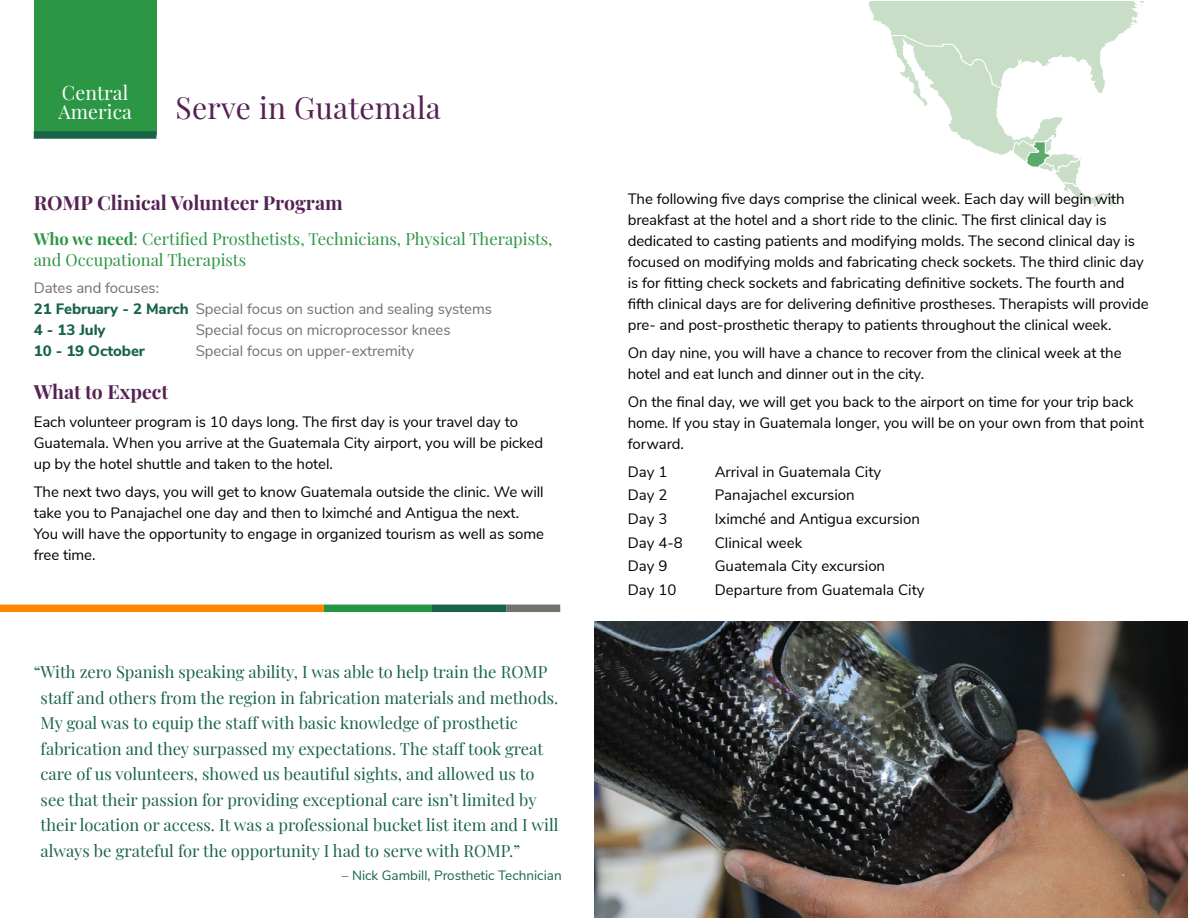
<style>
.page{position:relative;width:1188px;height:918px;background:#fff}
.page>*{position:absolute;margin:0;border:0;box-sizing:border-box;transform-origin:0 0}
.t1{font:30px "Playfair Display";letter-spacing:.01em;color:#562254}
.t2{font:700 19.5px "Playfair Display";color:#562254}
.t3{font:19.5px/19.5px "Playfair Display";letter-spacing:.005em;color:#fff}
.t4{font:16.5px/25.5px "Playfair Display";color:#196448}
.t5{font:16.5px/21px "Playfair Display";color:#2b9643}
.t6{font:15px/21px "Nunito Sans";letter-spacing:-.005em;color:#000}
.t7{font:15px/21px "Nunito Sans";letter-spacing:-.005em;color:#73726d}
.t8{font:800 15px "Nunito Sans";letter-spacing:-.005em;color:#196448}
.t9{font:13.5px "Nunito Sans";color:#196448}
.s1{font-weight:700}
.s2{font-weight:800;color:#196448}
</style>
<div class="page">
<div style="left:34px;top:0;width:122px;height:135px;background:#2b9643"></div>
<svg style="left:868px;top:1px;width:277px;height:206px"></svg>
<img style="left:594px;top:622px;width:594px;height:296px">
<div style="left:34px;top:131px;width:122px;height:8px;background:#196448"></div>
<div style="left:0;top:605px;width:324px;height:7px;background:#f80"></div>
<div style="left:324px;top:605px;width:108px;height:7px;background:#249544"></div>
<div style="left:432px;top:605px;width:74px;height:7px;background:#196448"></div>
<div style="left:506px;top:605px;width:54px;height:7px;background:#73726d"></div>
<h2 class="t3" style="left:58px;top:81px;width:75px">Central<br>America</h2>
<h1 class="t1" style="left:176px;top:85px;width:267px">Serve in Guatemala</h1>
<h2 class="t2" style="left:34px;top:188px;width:311px">ROMP Clinical Volunteer Program</h2>
<p class="t5" style="left:34px;top:227px;width:520px"><span class="s1">Who we need</span>: Certified Prosthetists, Technicians, Physical Therapists, and Occupational Therapists</p>
<p class="t7" style="left:34px;top:277px;width:460px">Dates and focuses:<br><span class="s2">21 February - 2 March</span> Special focus on suction and sealing systems<br><span class="s2">4 - 13 July</span></p>
<p class="t7" style="left:196px;top:319px;width:256px">Special focus on microprocessor knees</p>
<p class="t8" style="left:34px;top:340px;width:113px">10 - 19 October</p>
<p class="t7" style="left:196px;top:340px;width:220px">Special focus on upper-extremity</p>
<h2 class="t2" style="left:34px;top:377px;width:136px">What to Expect</h2>
<p class="t6" style="left:34px;top:410px;width:511px">Each volunteer program is 10 days long. The first day is your travel day to<br>Guatemala. When you arrive at the Guatemala City airport, you will be picked up by the hotel shuttle and taken to the hotel.</p>
<p class="t6" style="left:34px;top:480px;width:512px">The next two days, you will get to know Guatemala outside the clinic. We will take you to Panajachel one day and then to Iximché and Antigua the next.<br>You will have the opportunity to engage in organized tourism as well as some free time.</p>
<p class="t4" style="left:41px;top:658px;width:519px;text-indent:-7px">“With zero Spanish speaking ability, I was able to help train the ROMP staff and others from the region in fabrication materials and methods.<br>My goal was to equip the staff with basic knowledge of prosthetic fabrication and they surpassed my expectations. The staff took great care of us volunteers, showed us beautiful sights, and allowed us to see that their passion for providing exceptional care isn’t limited by their location or access. It was a professional bucket list item and I will always be grateful for the opportunity I had to serve with ROMP.”</p>
<p class="t9" style="left:342px;top:865px;width:221px">– Nick Gambill, Prosthetic Technician</p>
<p class="t6" style="left:628px;top:188px;width:522px">The following five days comprise the clinical week. Each day will begin with breakfast at the hotel and a short ride to the clinic. The first clinical day is dedicated to casting patients and modifying molds. The second clinical day is focused on modifying molds and fabricating check sockets. The third clinic day is for fitting check sockets and fabricating definitive sockets. The fourth and fifth clinical days are for delivering definitive prostheses. Therapists will provide pre- and post-prosthetic therapy to patients throughout the clinical week.</p>
<p class="t6" style="left:628px;top:341px;width:495px">On day nine, you will have a chance to recover from the clinical week at the hotel and eat lunch and dinner out in the city.</p>
<p class="t6" style="left:628px;top:390px;width:518px">On the final day, we will get you back to the airport on time for your trip back home. If you stay in Guatemala longer, you will be on your own from that point forward.</p>
<p class="t6" style="left:628px;top:460px;width:41px">Day 1</p>
<p class="t6" style="left:715px;top:460px;width:168px">Arrival in Guatemala City</p>
<p class="t6" style="left:628px;top:484px;width:41px">Day 2</p>
<p class="t6" style="left:715px;top:484px;width:142px">Panajachel excursion</p>
<p class="t6" style="left:628px;top:507px;width:41px">Day 3</p>
<p class="t6" style="left:715px;top:507px;width:207px">Iximché and Antigua excursion</p>
<p class="t6" style="left:628px;top:531px;width:56px">Day 4-8</p>
<p class="t6" style="left:715px;top:531px;width:89px">Clinical week</p>
<p class="t6" style="left:628px;top:555px;width:41px">Day 9</p>
<p class="t6" style="left:715px;top:555px;width:172px">Guatemala City excursion</p>
<p class="t6" style="left:628px;top:578px;width:50px">Day 10</p>
<p class="t6" style="left:715px;top:578px;width:211px">Departure from Guatemala City</p>
</div>
